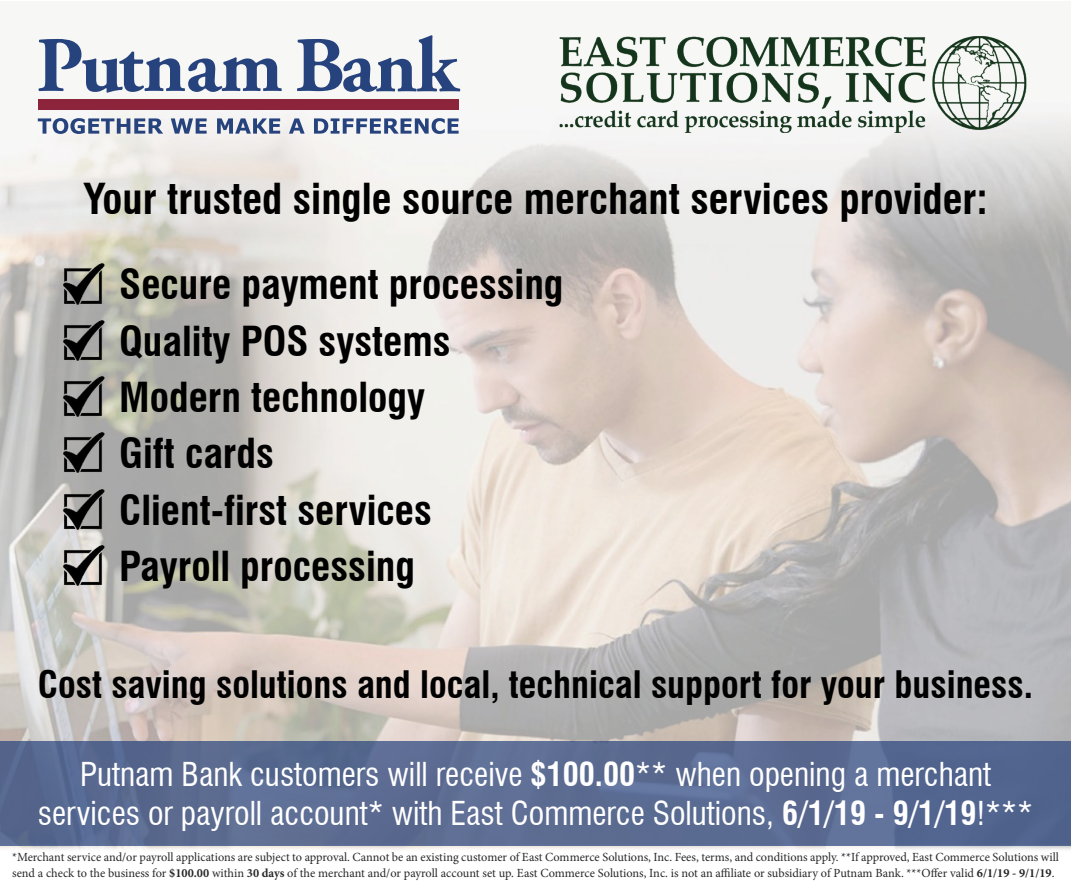
<style>
.page{position:relative;width:1071px;height:882px;background:#fff}
.page>*{position:absolute;margin:0;border:0;box-sizing:border-box;transform-origin:0 0}
.t1{font:700 condensed 41.65px "Swiss 721 BT";color:#000}
.t2{font:700 condensed 40.43px/56.4px "Swiss 721 BT";color:#000}
.t3{font:700 condensed 36.93px "Swiss 721 BT";color:#000}
.t4{font:condensed 32.2px/38.7px "Swiss 721 BT";color:#fff;text-align:center}
.t5{font:12.42px/15.8px "Minion Pro";letter-spacing:-.005em;color:#292829}
.s1{font-weight:700}
</style>
<div class="page">
<img style="left:0;top:38px;width:1071px;height:812px">
<svg style="left:38px;top:39px;width:244px;height:54px"></svg>
<svg style="left:297px;top:35px;width:164px;height:57px"></svg>
<div style="left:38px;top:99px;width:420px;height:11px;background:#8c253b"></div>
<svg style="left:38px;top:118px;width:125px;height:16px"></svg>
<svg style="left:171px;top:118px;width:36px;height:16px"></svg>
<svg style="left:217px;top:118px;width:63px;height:16px"></svg>
<svg style="left:289px;top:118px;width:16px;height:16px"></svg>
<svg style="left:314px;top:118px;width:145px;height:16px"></svg>
<img style="left:559px;top:36px;width:468px;height:97px">
<img style="left:61px;top:262px;width:44px;height:44px">
<img style="left:61px;top:318px;width:44px;height:44px">
<img style="left:61px;top:375px;width:44px;height:44px">
<img style="left:61px;top:431px;width:44px;height:44px">
<img style="left:61px;top:487px;width:44px;height:44px">
<img style="left:61px;top:543px;width:44px;height:45px">
<div style="left:0;top:741px;width:1071px;height:104px;background:#5a6b91"></div>
<h1 class="t1" style="left:83px;top:174px;width:906px">Your trusted single source merchant services provider:</h1>
<h2 class="t2" style="left:119px;top:256px;width:446px">Secure payment processing<br>Quality POS systems<br>Modern technology<br>Gift cards<br>Client-first services<br>Payroll processing</h2>
<h3 class="t3" style="left:38px;top:663px;width:997px">Cost saving solutions and local, technical support for your business.</h3>
<h3 class="t4" style="left:38px;top:755px;width:997px">Putnam Bank customers will receive <span class="s1">$100.00</span>** when opening a merchant services or payroll account* with East Commerce Solutions, <span class="s1">6/1/19 - 9/1/19</span>!***</h3>
<p class="t5" style="left:12px;top:849px;width:1048px">*Merchant service and/or payroll applications are subject to approval. Cannot be an existing customer of East Commerce Solutions, Inc. Fees, terms, and conditions apply. **If approved, East Commerce Solutions will send a check to the business for <span class="s1">$100.00</span> within <span class="s1">30 days</span> of the merchant and/or payroll account set up. East Commerce Solutions, Inc. is not an affiliate or subsidiary of Putnam Bank. ***Offer valid <span class="s1">6/1/19 - 9/1/19</span>.</p>
</div>
